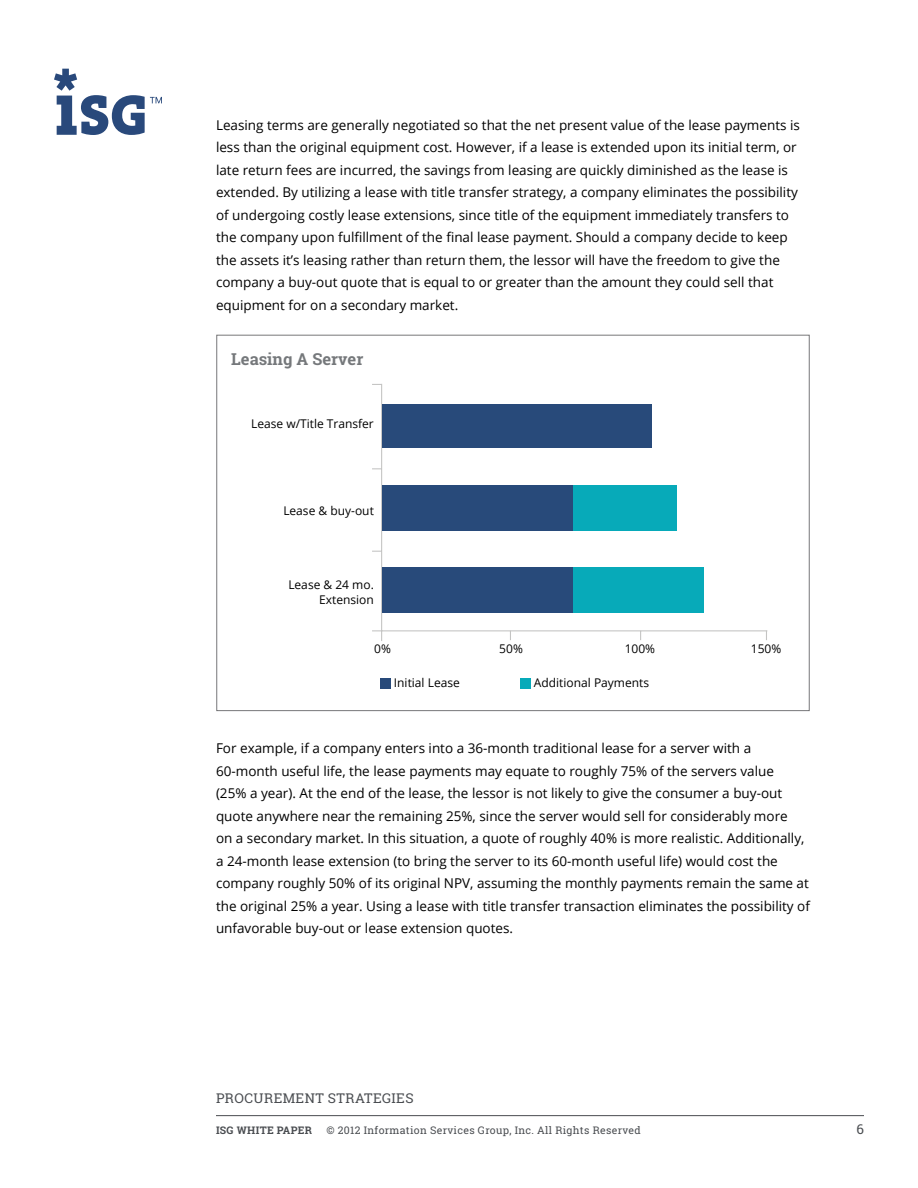
<style>
.page{position:relative;width:918px;height:1188px;background:#fff}
.page>*{position:absolute;margin:0;border:0;box-sizing:border-box;transform-origin:0 0}
.t1{font:700 16.5px "Roboto Slab";color:#75787b}
.t2{font:13.5px/22.5px "Open Sans";color:#000}
.t3{font:13.5px "Roboto Slab";letter-spacing:.03em;color:#494c50}
.t4{font:12px/15px "Open Sans";color:#000;text-align:right}
.t5{font:10.5px "Roboto Slab";letter-spacing:.03em;color:#494c50}
.t6{font:700 10.5px "Roboto Slab";letter-spacing:.03em;color:#494c50}
</style>
<div class="page">
<hr style="left:216px;top:1115px;width:648px;height:1px;background:#494c50">
<svg style="left:54px;top:69px;width:108px;height:66px"></svg>
<hr style="left:381px;top:384px;width:1px;height:257px;background:#c4c4c3">
<hr style="left:372px;top:630px;width:395px;height:1px;background:#c4c4c3">
<div style="left:382px;top:404px;width:270px;height:44px;background:#284a7a"></div>
<div style="left:382px;top:485px;width:194px;height:46px;background:#284a7a"></div>
<div style="left:382px;top:568px;width:194px;height:45px;background:#284a7a"></div>
<div style="left:574px;top:485px;width:103px;height:46px;background:#07aab9"></div>
<div style="left:574px;top:568px;width:130px;height:45px;background:#07aab9"></div>
<div style="left:380px;top:678px;width:11px;height:11px;background:#284a7a"></div>
<div style="left:520px;top:678px;width:11px;height:11px;background:#07aab9"></div>
<p class="t2" style="left:216px;top:113px;width:585px">Leasing terms are generally negotiated so that the net present value of the lease payments is less than the original equipment cost. However, if a lease is extended upon its initial term, or late return fees are incurred, the savings from leasing are quickly diminished as the lease is extended. By utilizing a lease with title transfer strategy, a company eliminates the possibility of undergoing costly lease extensions, since title of the equipment immediately transfers to the company upon fulfillment of the final lease payment. Should a company decide to keep the assets it’s leasing rather than return them, the lessor will have the freedom to give the company a buy-out quote that is equal to or greater than the amount they could sell that equipment for on a secondary market.</p>
<p class="t1" style="left:231px;top:347px;width:134px">Leasing A Server</p>
<p class="t4" style="left:251px;top:416px;width:124px">Lease w/Title Transfer</p>
<p class="t4" style="left:283px;top:503px;width:92px">Lease &amp; buy-out</p>
<p class="t4" style="left:288px;top:577px;width:87px">Lease &amp; 24 mo.<br>Extension</p>
<p class="t4" style="left:374px;top:641px;width:18px">0%</p>
<p class="t4" style="left:499px;top:641px;width:25px">50%</p>
<p class="t4" style="left:625px;top:641px;width:32px">100%</p>
<p class="t4" style="left:751px;top:641px;width:32px">150%</p>
<p class="t4" style="left:394px;top:675px;width:67px">Initial Lease</p>
<p class="t4" style="left:534px;top:675px;width:117px">Additional Payments</p>
<p class="t2" style="left:216px;top:737px;width:596px">For example, if a company enters into a 36-month traditional lease for a server with a 60-month useful life, the lease payments may equate to roughly 75% of the servers value<br>(25% a year). At the end of the lease, the lessor is not likely to give the consumer a buy-out quote anywhere near the remaining 25%, since the server would sell for considerably more<br>on a secondary market. In this situation, a quote of roughly 40% is more realistic. Additionally, a 24-month lease extension (to bring the server to its 60-month useful life) would cost the company roughly 50% of its original NPV, assuming the monthly payments remain the same at the original 25% a year. Using a lease with title transfer transaction eliminates the possibility of unfavorable buy-out or lease extension quotes.</p>
<p class="t3" style="left:216px;top:1088px;width:199px">PROCUREMENT STRATEGIES</p>
<p class="t6" style="left:216px;top:1123px;width:98px">ISG WHITE PAPER</p>
<p class="t5" style="left:326px;top:1123px;width:316px">© 2012 Information Services Group, Inc. All Rights Reserved</p>
<p class="t3" style="left:856px;top:1120px;width:9px">6</p>
</div>
